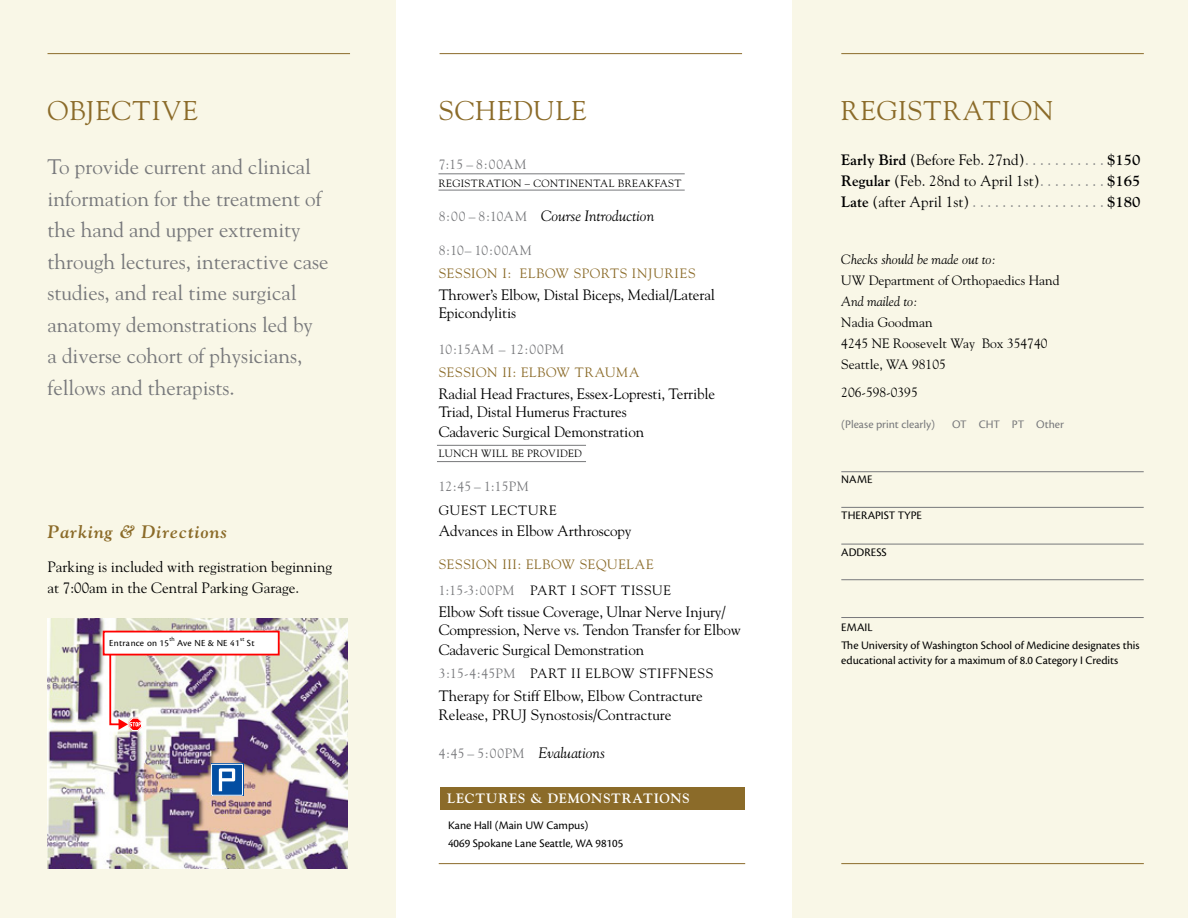
<style>
.page{position:relative;width:1188px;height:918px;background:#fff}
.page>*{position:absolute;margin:0;border:0;box-sizing:border-box;transform-origin:0 0}
.t1{font:27px "Goudy";letter-spacing:.035em;color:#8b6b29}
.t2{font:21px/31.5px "Goudy";color:#77787b}
.t3{font:italic 700 18px "Goudy";letter-spacing:.05em;color:#8b6b29}
.t4{font:15px/18px "Goudy";letter-spacing:-.01em;color:#000}
.t5{font:italic 15px "Goudy";color:#000}
.t6{font:700 15px "Goudy";color:#000}
.t7{font:13.5px/26px "Goudy";letter-spacing:.045em;color:#8b6b29}
.t8{font:13.5px/21px "Goudy";color:#000}
.t9{font:13.5px "Goudy";letter-spacing:.02em;color:#77787b}
.t10{font:italic 13.5px "Goudy";color:#000}
.t11{font:13.5px "Goudy";letter-spacing:.045em;color:#000}
.t12{font:700 13.5px "Goudy";letter-spacing:.05em;color:#fff}
.t13{font:13.5px "Goudy";letter-spacing:.06em;color:#000}
.t14{font:12px/18.3px "Cronos Pro";color:#000}
.t15{font:12px "Cronos Pro";color:#77787b}
.t16{font:10.5px "Goudy";letter-spacing:.035em;color:#000}
.t17{font:9.75px "Cronos Pro";letter-spacing:.03em;color:#000}
.t18{font:6.3px "Cronos Pro";color:#000}
.s1{font-style:normal;font-size:13.5px;color:#77787b}
.s2{color:#77787b}
.s3{color:#000}
.s4{font-style:italic;font-size:15px;color:#000}
.s5{font-weight:700}
</style>
<div class="page">
<div style="left:0;top:0;width:396px;height:918px;background:#f9f7e7"></div>
<div style="left:792px;top:0;width:396px;height:918px;background:#f9f7e7"></div>
<img style="left:48px;top:619px;width:300px;height:249px">
<div style="left:211px;top:763px;width:32px;height:33px;background:#034ea2"></div>
<div style="left:211px;top:764px;width:32px;height:31px;border:1px solid #fff"></div>
<svg style="left:219px;top:768px;width:16px;height:23px"></svg>
<div style="left:104px;top:632px;width:175px;height:23px;background:#fff"></div>
<div style="left:103px;top:631px;width:177px;height:24px;border:2px solid #f00"></div>
<svg style="left:108px;top:653px;width:34px;height:78px;background:#e3c5b5"></svg>
<hr style="left:841px;top:863px;width:303px;height:1px;background:#8b6b29">
<hr style="left:439px;top:863px;width:306px;height:1px;background:#8b6b29">
<hr style="left:48px;top:53px;width:302px;height:1px;background:#8b6b29">
<hr style="left:841px;top:53px;width:303px;height:1px;background:#8b6b29">
<hr style="left:440px;top:53px;width:302px;height:1px;background:#8b6b29">
<hr style="left:438px;top:174px;width:247px;height:1px;background:#77787b">
<hr style="left:438px;top:190px;width:247px;height:1px;background:#77787b">
<hr style="left:437px;top:445px;width:149px;height:1px;background:#77787b">
<hr style="left:437px;top:461px;width:149px;height:1px;background:#77787b">
<hr style="left:841px;top:471px;width:303px;height:1px;background:#77787b">
<hr style="left:841px;top:507px;width:303px;height:1px;background:#77787b">
<hr style="left:841px;top:544px;width:303px;height:1px;background:#77787b">
<hr style="left:841px;top:617px;width:303px;height:1px;background:#77787b">
<hr style="left:841px;top:579px;width:303px;height:1px;background:#77787b">
<div style="left:441px;top:787px;width:304px;height:23px;background:#8b6b29"></div>
<h1 class="t1" style="left:48px;top:93px;width:152px">OBJECTIVE</h1>
<p class="t2" style="left:48px;top:151px;width:283px">To provide current and clinical information for the treatment of the hand and upper extremity through lectures, interactive case studies, and real time surgical anatomy demonstrations led by<br>a diverse cohort of physicians, fellows and therapists.</p>
<p class="t3" style="left:48px;top:520px;width:182px">Parking &amp; Directions</p>
<p class="t4" style="left:48px;top:555px;width:286px;line-height:21px">Parking is included with registration beginning at 7:00am in the Central Parking Garage.</p>
<p class="t18" style="left:169px;top:636px;width:7px">th</p>
<p class="t18" style="left:240px;top:636px;width:6px">st</p>
<p class="t17" style="left:247px;top:637px;width:9px">St</p>
<p class="t17" style="left:177px;top:637px;width:64px">Ave NE &amp; NE 41</p>
<p class="t17" style="left:109px;top:637px;width:61px">Entrance on 15</p>
<h1 class="t1" style="left:439px;top:93px;width:149px">SCHEDULE</h1>
<p class="t9" style="left:439px;top:156px;width:89px">7:15 – 8:00AM</p>
<p class="t16" style="left:439px;top:176px;width:244px">REGISTRATION – CONTINENTAL BREAKFAST</p>
<p class="t5" style="left:439px;top:207px;width:217px"><span class="s1">8:00 – 8:10AM</span> Course Introduction</p>
<p class="t9" style="left:439px;top:242px;width:95px">8:10– 10:00AM</p>
<p class="t7" style="left:439px;top:260px;width:258px">SESSION I: ELBOW SPORTS INJURIES</p>
<p class="t4" style="left:439px;top:285px;width:278px">Thrower’s Elbow, Distal Biceps, Medial/Lateral<br>Epicondylitis</p>
<p class="t9" style="left:439px;top:341px;width:127px">10:15AM – 12:00PM</p>
<p class="t7" style="left:439px;top:359px;width:202px">SESSION II: ELBOW TRAUMA</p>
<p class="t4" style="left:439px;top:384px;width:278px">Radial Head Fractures, Essex-Lopresti, Terrible<br>Triad, Distal Humerus Fractures</p>
<p class="t4" style="left:439px;top:422px;width:207px">Cadaveric Surgical Demonstration</p>
<p class="t16" style="left:439px;top:447px;width:145px">LUNCH WILL BE PROVIDED</p>
<p class="t9" style="left:439px;top:478px;width:92px">12:45 – 1:15PM</p>
<p class="t13" style="left:439px;top:501px;width:120px">GUEST LECTURE</p>
<p class="t4" style="left:439px;top:521px;width:194px">Advances in Elbow Arthroscopy</p>
<p class="t7" style="left:439px;top:551px;width:234px">SESSION III: ELBOW SEQUELAE<br><span class="s2">1:15-3:00PM</span> <span class="s3">PART I SOFT TISSUE</span></p>
<p class="t4" style="left:439px;top:602px;width:304px">Elbow Soft tissue Coverage, Ulnar Nerve Injury/<br>Compression, Nerve vs. Tendon Transfer for Elbow</p>
<p class="t4" style="left:439px;top:640px;width:207px">Cadaveric Surgical Demonstration</p>
<p class="t11" style="left:439px;top:665px;width:276px"><span class="s2">3:15-4:45PM</span> PART II ELBOW STIFFNESS</p>
<p class="t4" style="left:439px;top:686px;width:266px;line-height:19.5px">Therapy for Stiff Elbow, Elbow Contracture<br>Release, PRUJ Synostosis/Contracture</p>
<p class="t9" style="left:439px;top:745px;width:168px">4:45 – 5:00PM <span class="s4">Evaluations</span></p>
<p class="t12" style="left:447px;top:790px;width:244px">LECTURES &amp; DEMONSTRATIONS</p>
<p class="t14" style="left:448px;top:816px;width:177px">Kane Hall (Main UW Campus)<br>4069 Spokane Lane Seattle, WA 98105</p>
<h1 class="t1" style="left:841px;top:93px;width:214px">REGISTRATION</h1>
<p class="t4" style="left:841px;top:150px;width:185px"><span class="s5">Early Bird</span> (Before Feb. 27nd)</p>
<p class="t6" style="left:1107px;top:151px;width:35px">$150</p>
<p class="t4" style="left:841px;top:171px;width:200px"><span class="s5">Regular</span> (Feb. 28nd to April 1st)</p>
<p class="t6" style="left:1107px;top:172px;width:35px">$165</p>
<p class="t4" style="left:841px;top:192px;width:129px"><span class="s5">Late</span> (after April 1st)</p>
<p class="t6" style="left:1107px;top:193px;width:35px">$180</p>
<p class="t10" style="left:841px;top:251px;width:156px">Checks should be made out to:</p>
<p class="t8" style="left:841px;top:269px;width:220px">UW Department of Orthopaedics Hand</p>
<p class="t10" style="left:841px;top:293px;width:78px">And mailed to:</p>
<p class="t8" style="left:841px;top:311px;width:208px">Nadia Goodman<br>4245 NE Roosevelt Way Box 354740<br>Seattle, WA 98105</p>
<p class="t8" style="left:841px;top:382px;width:78px">206-598-0395</p>
<p class="t15" style="left:841px;top:417px;width:95px">(Please print clearly)</p>
<p class="t15" style="left:952px;top:417px;width:113px">OT CHT PT Other</p>
<p class="t14" style="left:841px;top:470px;width:33px">NAME</p>
<p class="t14" style="left:841px;top:506px;width:82px">THERAPIST TYPE</p>
<p class="t14" style="left:841px;top:543px;width:47px">ADDRESS</p>
<p class="t14" style="left:841px;top:618px;width:300px">EMAIL<br>The University of Washington School of Medicine designates this</p>
<p class="t14" style="left:841px;top:651px;width:279px">educational activity for a maximum of 8.0 Category I Credits</p>
</div>
